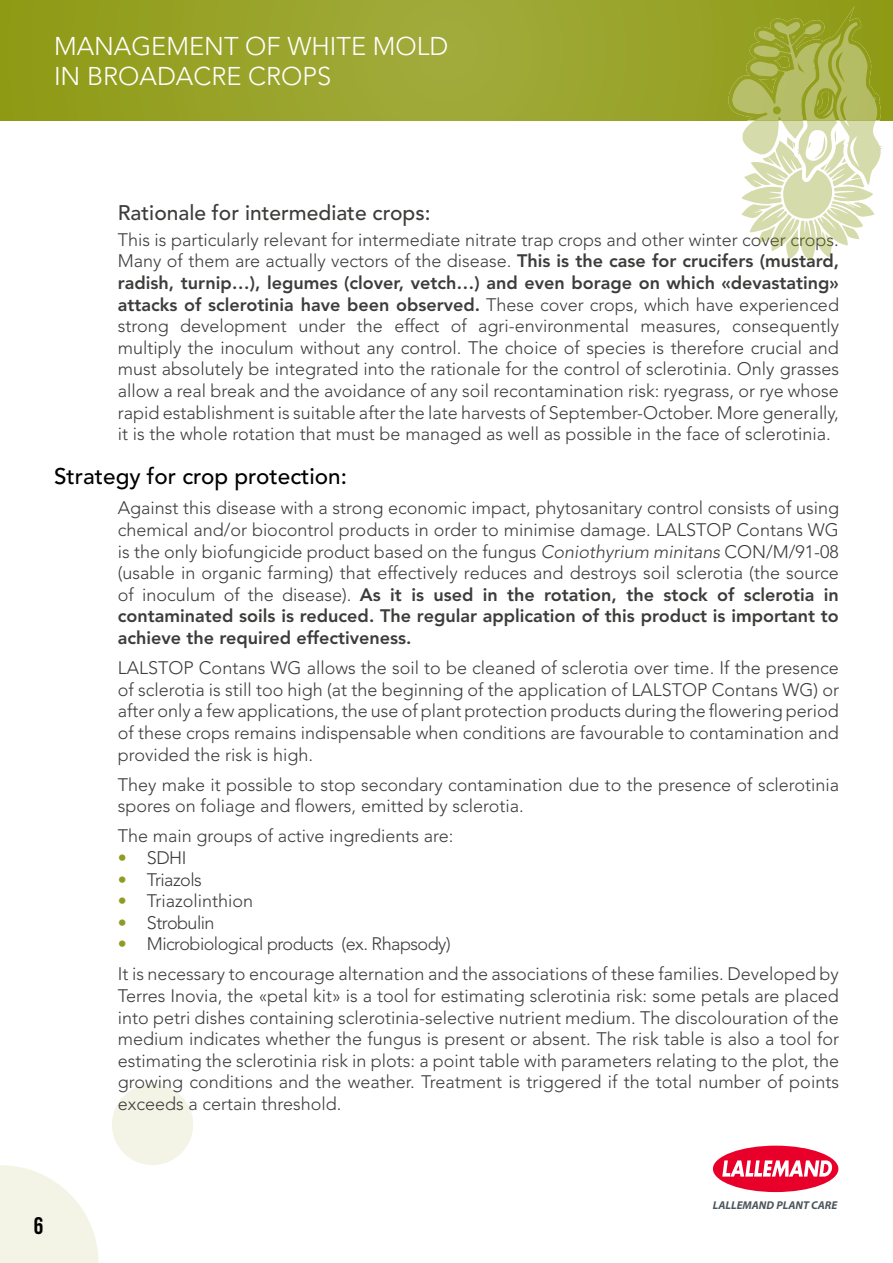
<style>
.page{position:relative;width:893px;height:1263px;background:#fff}
.page>*{position:absolute;margin:0;border:0;box-sizing:border-box;transform-origin:0 0}
.t1{font:300 25.5px/30.6px "Avenir LT Std";color:#fff}
.t2{font:700 24px "Bebas Neue";color:#000}
.t3{font:500 22.5px "Avenir LT Std";color:#000}
.t4{font:500 21px "Avenir LT Std";color:#3c3c3b}
.t5{font:300 18px/21.6px "Avenir LT Std";color:#3c3c3b;text-align:justify}
.t6{font:300 18px "Avenir LT Std";letter-spacing:-.03em;color:#3c3c3b}
.t7{font:italic 700 11.4px "Myriad Pro";color:#4c565c}
.s1{font-weight:800}
.s2{font-style:italic}
.s3{color:#919b24}
</style>
<div class="page">
<svg style="left:0;top:1165px;width:99px;height:98px"></svg>
<div style="left:112px;top:1084px;width:81px;height:81px;background:#f3f4e6;border-radius:50%"></div>
<div style="left:713px;top:1145px;width:125px;height:47px;background:#e8002a;border-radius:50%"></div>
<svg style="left:722px;top:1160px;width:111px;height:16px"></svg>
<svg style="left:0;top:0;width:893px;height:120px;fill:#9aa42c"></svg>
<svg style="left:727px;top:6px;width:159px;height:255px"></svg>
<h1 class="t1" style="left:54px;top:31px;width:396px">MANAGEMENT OF WHITE MOLD<br>IN BROADACRE CROPS</h1>
<p class="t4" style="left:118px;top:201px;width:314px">Rationale for intermediate crops:</p>
<p class="t5" style="left:118px;top:229px;width:723px">This is particularly relevant for intermediate nitrate trap crops and other winter cover crops.<br>Many of them are actually vectors of the disease. <span class="s1">This is the case for crucifers (mustard, radish, turnip…), legumes (clover, vetch…) and even borage on which «devastating» attacks of sclerotinia have been observed.</span> These cover crops, which have experienced strong development under the effect of agri-environmental measures, consequently multiply the inoculum without any control. The choice of species is therefore crucial and must absolutely be integrated into the rationale for the control of sclerotinia. Only grasses allow a real break and the avoidance of any soil recontamination risk: ryegrass, or rye whose rapid establishment is suitable after the late harvests of September-October. More generally, it is the whole rotation that must be managed as well as possible in the face of sclerotinia.</p>
<p class="t3" style="left:54px;top:463px;width:295px">Strategy for crop protection:</p>
<p class="t5" style="left:118px;top:497px;width:723px">Against this disease with a strong economic impact, phytosanitary control consists of using chemical and/or biocontrol products in order to minimise damage. LALSTOP Contans WG is the only biofungicide product based on the fungus <span class="s2">Coniothyrium minitans</span> CON/M/91-08 (usable in organic farming) that effectively reduces and destroys soil sclerotia (the source of inoculum of the disease). <span class="s1">As it is used in the rotation, the stock of sclerotia in contaminated soils is reduced. The regular application of this product is important to achieve the required effectiveness.</span></p>
<p class="t5" style="left:118px;top:657px;width:723px">LALSTOP Contans WG allows the soil to be cleaned of sclerotia over time. If the presence of sclerotia is still too high (at the beginning of the application of LALSTOP Contans WG) or after only a few applications, the use of plant protection products during the flowering period of these crops remains indispensable when conditions are favourable to contamination and provided the risk is high.</p>
<p class="t5" style="left:118px;top:774px;width:723px">They make it possible to stop secondary contamination due to the presence of sclerotinia spores on foliage and flowers, emitted by sclerotia.</p>
<p class="t5" style="left:118px;top:825px;width:337px">The main groups of active ingredients are:</p>
<p class="t5" style="left:118px;top:847px;width:70px"><span class="s3">•</span> SDHI</p>
<p class="t6" style="left:118px;top:869px;width:86px"><span class="s3">•</span> Triazols</p>
<p class="t5" style="left:118px;top:890px;width:137px"><span class="s3">•</span> Triazolinthion</p>
<p class="t6" style="left:118px;top:912px;width:98px"><span class="s3">•</span> Strobulin</p>
<p class="t5" style="left:118px;top:929px;width:723px;line-height:30.2px"><span class="s3">•</span> Microbiological products (ex. Rhapsody)<br>It is necessary to encourage alternation and the associations of these families. Developed by</p>
<p class="t5" style="left:118px;top:985px;width:723px">Terres Inovia, the «petal kit» is a tool for estimating sclerotinia risk: some petals are placed into petri dishes containing sclerotinia-selective nutrient medium. The discolouration of the medium indicates whether the fungus is present or absent. The risk table is also a tool for estimating the sclerotinia risk in plots: a point table with parameters relating to the plot, the growing conditions and the weather. Treatment is triggered if the total number of points exceeds a certain threshold.</p>
<h2 class="t2" style="left:34px;top:1212px;width:11px">6</h2>
<p class="t7" style="left:713px;top:1197px;width:126px">LALLEMAND PLANT CARE</p>
</div>
